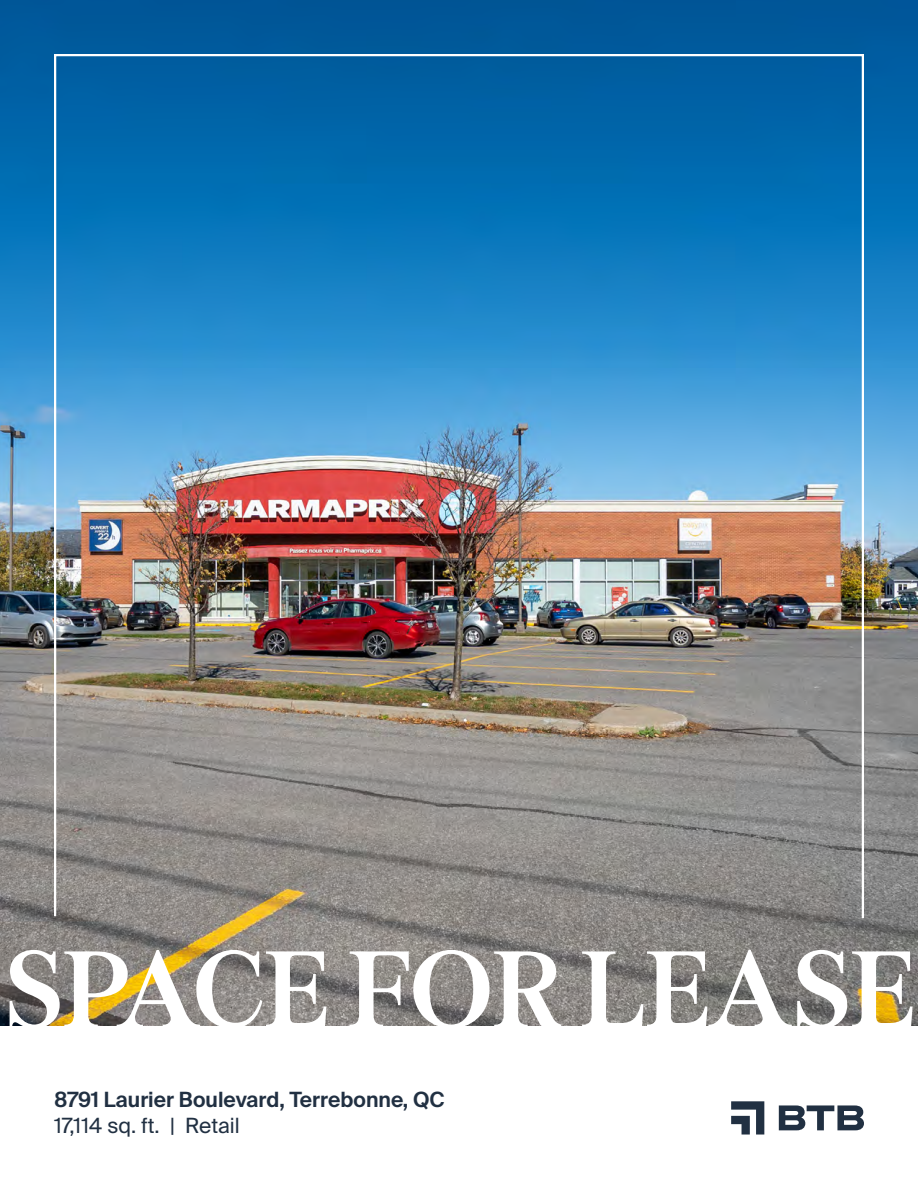
<style>
.page{position:relative;width:918px;height:1188px;background:#fff}
.page>*{position:absolute;margin:0;border:0;box-sizing:border-box;transform-origin:0 0}
.t1{font:600 108px "Burgess Pro";letter-spacing:-.005em;color:#fff}
.t2{font:600 21px "Suisse Intl";color:#213042}
.t3{font:21px "Suisse Intl";color:#213042}
</style>
<div class="page">
<img style="left:0;top:0;width:918px;height:1026px">
<svg style="left:731px;top:1101px;width:33px;height:34px"></svg>
<svg style="left:779px;top:1105px;width:85px;height:25px"></svg>
<img style="left:53px;top:53px;width:812px;height:867px">
<h1 class="t1" style="left:4px;top:923px;width:912px">SPACE FOR LEASE</h1>
<p class="t2" style="left:54px;top:1087px;width:392px">8791 Laurier Boulevard, Terrebonne, QC</p>
<p class="t3" style="left:54px;top:1114px;width:187px">17,114 sq. ft. | Retail</p>
</div>
